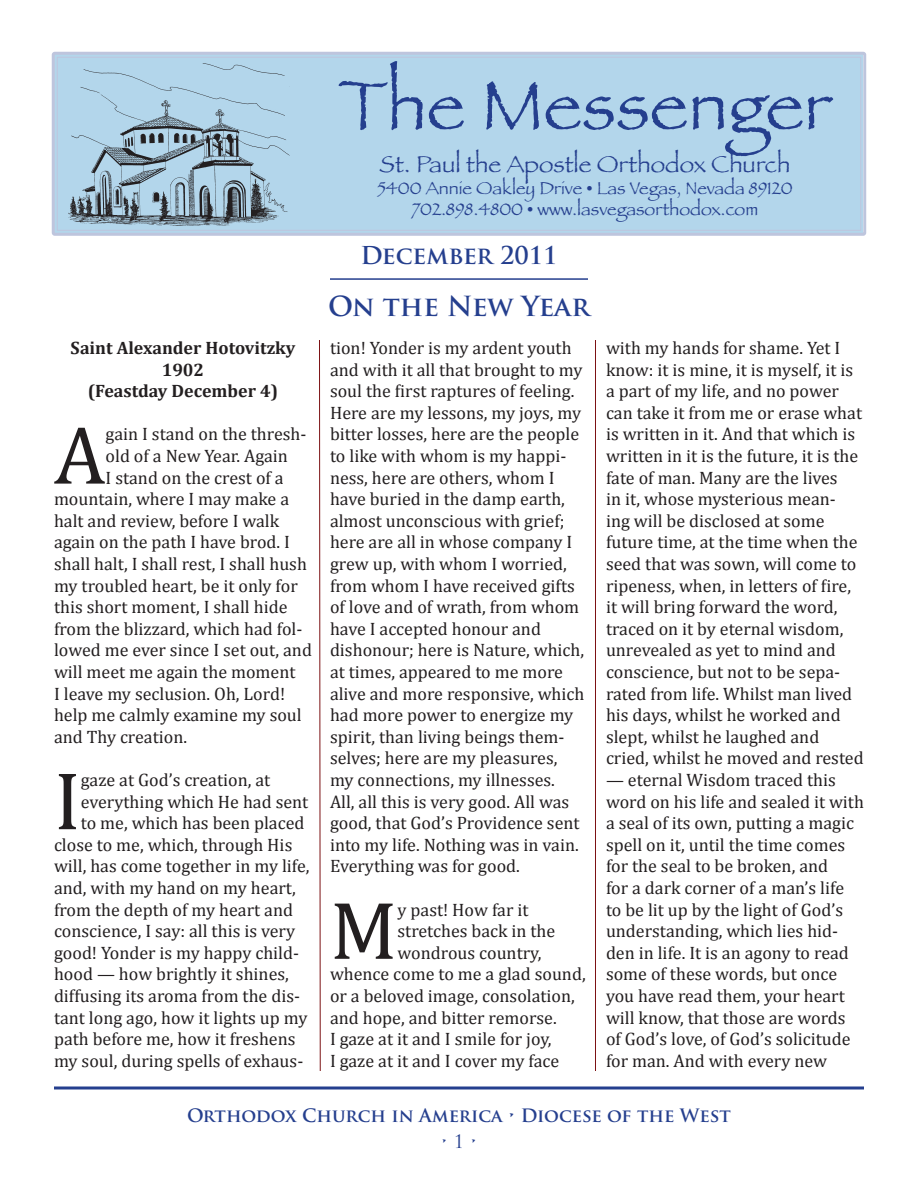
<style>
.page{position:relative;width:918px;height:1188px;background:#fff}
.page>*{position:absolute;margin:0;border:0;box-sizing:border-box;transform-origin:0 0}
.t1{font:82.8px "Cambria";color:#231f20}
.t2{font:72px "Papyrus";color:#253f8e}
.t3{font:700 27px "Trajan Pro";color:#253f8e}
.t4{font:24px "Papyrus";color:#253f8e}
.t5{font:700 24px "Trajan Pro";color:#253f8e}
.t6{font:18px/21.6px "Cambria";color:#231f20}
.t7{font:18px "Papyrus";color:#253f8e}
.t8{font:700 18px "Cambria";color:#231f20}
.t9{font:700 18px "Trajan Pro";color:#253f8e}
.t10{font:18px "Trajan Pro";color:#253f8e}
</style>
<div class="page">
<div style="left:55px;top:55px;width:808px;height:178px;background:#b3d6eb"></div>
<div style="left:52px;top:52px;width:814px;height:184px;border:3px solid #253f8e;border-radius:2px"></div>
<img style="left:68px;top:63px;width:222px;height:163px">
<hr style="left:54px;top:1086px;width:810px;height:3px;background:#253f8e">
<hr style="left:330px;top:278px;width:258px;height:2px;background:#253f8e">
<svg style="left:319px;top:340px;width:2px;height:731px"></svg>
<hr style="left:595px;top:340px;width:1px;height:731px;background:#7c1214">
<p class="t2" style="left:338px;top:62px;width:495px">The Messenger</p>
<p class="t4" style="left:380px;top:150px;width:412px">St. Paul the Apostle Orthodox Church</p>
<p class="t7" style="left:377px;top:177px;width:417px">5400 Annie Oakley Drive • Las Vegas, Nevada 89120</p>
<p class="t7" style="left:412px;top:198px;width:348px">702.898.4800 • www.lasvegasorthodox.com</p>
<p class="t8" style="left:71px;top:337px;width:226px">Saint Alexander Hotovitzky</p>
<p class="t8" style="left:162px;top:359px;width:44px">1902</p>
<p class="t8" style="left:88px;top:380px;width:192px">(Feastday December 4)</p>
<p class="t1" style="left:54px;top:407px;width:53px">A</p>
<p class="t6" style="left:106px;top:423px;width:202px">gain I stand on the thresh-</p>
<p class="t6" style="left:106px;top:445px;width:184px">old of a New Year. Again</p>
<p class="t6" style="left:106px;top:467px;width:180px">I stand on the crest of a</p>
<p class="t6" style="left:54px;top:488px;width:237px">mountain, where I may make a</p>
<p class="t6" style="left:54px;top:510px;width:227px">halt and review, before I walk</p>
<p class="t6" style="left:54px;top:531px;width:238px">again on the path I have brod. I</p>
<p class="t6" style="left:54px;top:553px;width:254px">shall halt, I shall rest, I shall hush</p>
<p class="t6" style="left:54px;top:575px;width:245px">my troubled heart, be it only for</p>
<p class="t6" style="left:54px;top:596px;width:235px">this short moment, I shall hide</p>
<p class="t6" style="left:54px;top:618px;width:250px">from the blizzard, which had fol-</p>
<p class="t6" style="left:54px;top:639px;width:259px">lowed me ever since I set out, and</p>
<p class="t6" style="left:54px;top:661px;width:243px">will meet me again the moment</p>
<p class="t6" style="left:54px;top:683px;width:233px">I leave my seclusion. Oh, Lord!</p>
<p class="t6" style="left:54px;top:704px;width:249px">help me calmly examine my soul</p>
<p class="t6" style="left:54px;top:726px;width:135px">and Thy creation.</p>
<p class="t1" style="left:54px;top:752px;width:28px">I</p>
<p class="t6" style="left:81px;top:769px;width:191px">gaze at God’s creation, at</p>
<p class="t6" style="left:81px;top:791px;width:229px">everything which He had sent</p>
<p class="t6" style="left:81px;top:812px;width:225px">to me, which has been placed</p>
<p class="t6" style="left:54px;top:834px;width:240px">close to me, which, through His</p>
<p class="t6" style="left:54px;top:855px;width:257px">will, has come together in my life,</p>
<p class="t6" style="left:54px;top:877px;width:243px">and, with my hand on my heart,</p>
<p class="t6" style="left:54px;top:899px;width:241px">from the depth of my heart and</p>
<p class="t6" style="left:54px;top:920px;width:243px">conscience, I say: all this is very</p>
<p class="t6" style="left:54px;top:942px;width:247px">good! Yonder is my happy child-</p>
<p class="t6" style="left:54px;top:963px;width:236px">hood — how brightly it shines,</p>
<p class="t6" style="left:54px;top:985px;width:248px">diffusing its aroma from the dis-</p>
<p class="t6" style="left:54px;top:1007px;width:255px">tant long ago, how it lights up my</p>
<p class="t6" style="left:54px;top:1028px;width:243px">path before me, how it freshens</p>
<p class="t6" style="left:54px;top:1050px;width:251px">my soul, during spells of exhaus-</p>
<p class="t5" style="left:360px;top:240px;width:199px">December 2011</p>
<p class="t3" style="left:328px;top:289px;width:263px">On the New Year</p>
<p class="t6" style="left:330px;top:337px;width:256px">tion! Yonder is my ardent youth and with it all that brought to my soul the first raptures of feeling.<br>Here are my lessons, my joys, my bitter losses, here are the people to like with whom is my happi&shy;ness, here are others, whom I have buried in the damp earth, almost unconscious with grief; here are all in whose company I grew up, with whom I worried, from whom I have received gifts of love and of wrath, from whom have I accepted honour and dishonour; here is Nature, which, at times, appeared to me more alive and more responsive, which had more power to energize my spirit, than living beings them&shy;selves; here are my pleasures, my connections, my illnesses.<br>All, all this is very good. All was good, that God’s Providence sent into my life. Nothing was in vain.<br>Everything was for good.</p>
<p class="t1" style="left:330px;top:882px;width:69px">M</p>
<p class="t6" style="left:398px;top:899px;width:133px">y past! How far it</p>
<p class="t6" style="left:398px;top:920px;width:159px">stretches back in the</p>
<p class="t6" style="left:398px;top:942px;width:145px">wondrous country,</p>
<p class="t6" style="left:330px;top:963px;width:257px">whence come to me a glad sound,</p>
<p class="t6" style="left:330px;top:985px;width:246px">or a beloved image, consolation,</p>
<p class="t6" style="left:330px;top:1007px;width:228px">and hope, and bitter remorse.</p>
<p class="t6" style="left:330px;top:1028px;width:223px">I gaze at it and I smile for joy,</p>
<p class="t6" style="left:330px;top:1050px;width:231px">I gaze at it and I cover my face</p>
<p class="t6" style="left:606px;top:337px;width:259px">with my hands for shame. Yet I know: it is mine, it is myself, it is a part of my life, and no power can take it from me or erase what is written in it. And that which is written in it is the future, it is the fate of man. Many are the lives<br>in it, whose mysterious mean&shy;ing will be disclosed at some future time, at the time when the seed that was sown, will come to ripeness, when, in letters of fire, it will bring forward the word, traced on it by eternal wisdom, unrevealed as yet to mind and conscience, but not to be sepa&shy;rated from life. Whilst man lived his days, whilst he worked and slept, whilst he laughed and cried, whilst he moved and rested</p>
<p class="t6" style="left:606px;top:769px;width:260px">— eternal Wisdom traced this word on his life and sealed it with a seal of its own, putting a magic spell on it, until the time comes for the seal to be broken, and<br>for a dark corner of a man’s life to be lit up by the light of God’s understanding, which lies hid&shy;den in life. It is an agony to read some of these words, but once you have read them, your heart will know, that those are words of God’s love, of God’s solicitude for man. And with every new</p>
<p class="t9" style="left:187px;top:1104px;width:545px">Orthodox Church in America • Diocese of the West</p>
<p class="t10" style="left:440px;top:1130px;width:39px">• 1 •</p>
</div>
